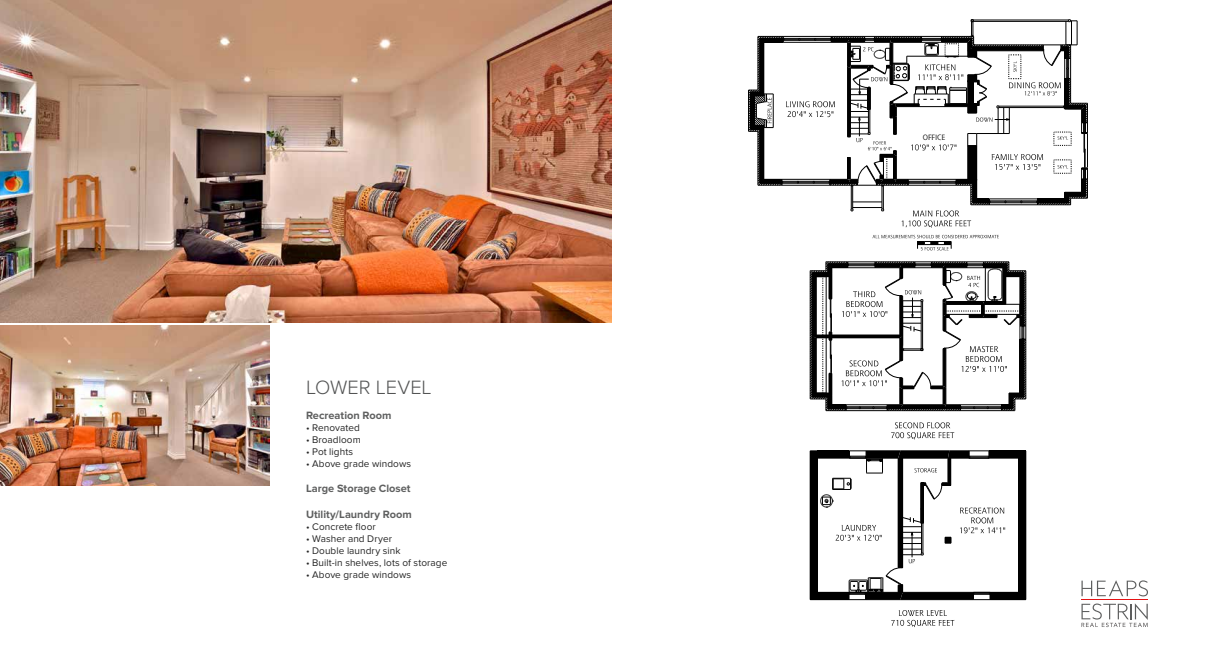
<style>
.page{position:relative;width:1224px;height:648px;background:#fff}
.page>*{position:absolute;margin:0;border:0;box-sizing:border-box;transform-origin:0 0}
.t1{font:300 20px "Proxima Nova";letter-spacing:-.005em;color:#535454}
.t2{font:700 11px "Proxima Nova";color:#5f6060}
.t3{font:10px "Proxima Nova";letter-spacing:.005em;color:#252525}
.t4{font:7.5px "Shannon Std";color:#000}
</style>
<div class="page">
<div style="left:989px;top:451px;width:37px;height:7px;background:#000"></div>
<div style="left:817px;top:451px;width:32px;height:7px;background:#000"></div>
<div style="left:810px;top:451px;width:7px;height:149px;background:#000"></div>
<div style="left:817px;top:592px;width:32px;height:8px;background:#000"></div>
<div style="left:1019px;top:458px;width:7px;height:142px;background:#000"></div>
<hr style="left:817px;top:458px;width:32px;height:1px;background:#000">
<hr style="left:817px;top:458px;width:1px;height:134px;background:#000">
<hr style="left:1026px;top:451px;width:1px;height:149px;background:#000">
<svg style="left:820px;top:451px;width:199px;height:149px"></svg>
<svg style="left:891px;top:610px;width:63px;height:17px"></svg>
<svg style="left:810px;top:262px;width:217px;height:149px"></svg>
<svg style="left:891px;top:422px;width:63px;height:17px"></svg>
<svg style="left:748px;top:20px;width:340px;height:208px"></svg>
<svg style="left:873px;top:235px;width:126px;height:15px"></svg>
<svg style="left:1082px;top:580px;width:66px;height:16px"></svg>
<hr style="left:1082px;top:600px;width:66px;height:1px;background:#e51214">
<svg style="left:1082px;top:603px;width:66px;height:24px"></svg>
<img style="left:0;top:326px;width:270px;height:159px">
<img style="left:0;top:0;width:612px;height:322px">
<h1 class="t1" style="left:306px;top:376px;width:127px">LOWER LEVEL</h1>
<p class="t2" style="left:306px;top:409px;width:87px">Recreation Room</p>
<p class="t3" style="left:306px;top:422px;width:55px">• Renovated</p>
<p class="t3" style="left:306px;top:434px;width:56px">• Broadloom</p>
<p class="t3" style="left:306px;top:446px;width:49px">• Pot lights</p>
<p class="t3" style="left:306px;top:458px;width:107px">• Above grade windows</p>
<p class="t2" style="left:306px;top:482px;width:106px">Large Storage Closet</p>
<p class="t2" style="left:306px;top:508px;width:107px">Utility/Laundry Room</p>
<p class="t3" style="left:306px;top:521px;width:71px">• Concrete floor</p>
<p class="t3" style="left:306px;top:533px;width:88px">• Washer and Dryer</p>
<p class="t3" style="left:306px;top:545px;width:96px">• Double laundry sink</p>
<p class="t3" style="left:306px;top:557px;width:143px">• Built-in shelves, lots of storage</p>
<p class="t3" style="left:306px;top:569px;width:107px">• Above grade windows</p>
<p class="t4" style="left:923px;top:133px;width:24px">OFFICE</p>
</div>
